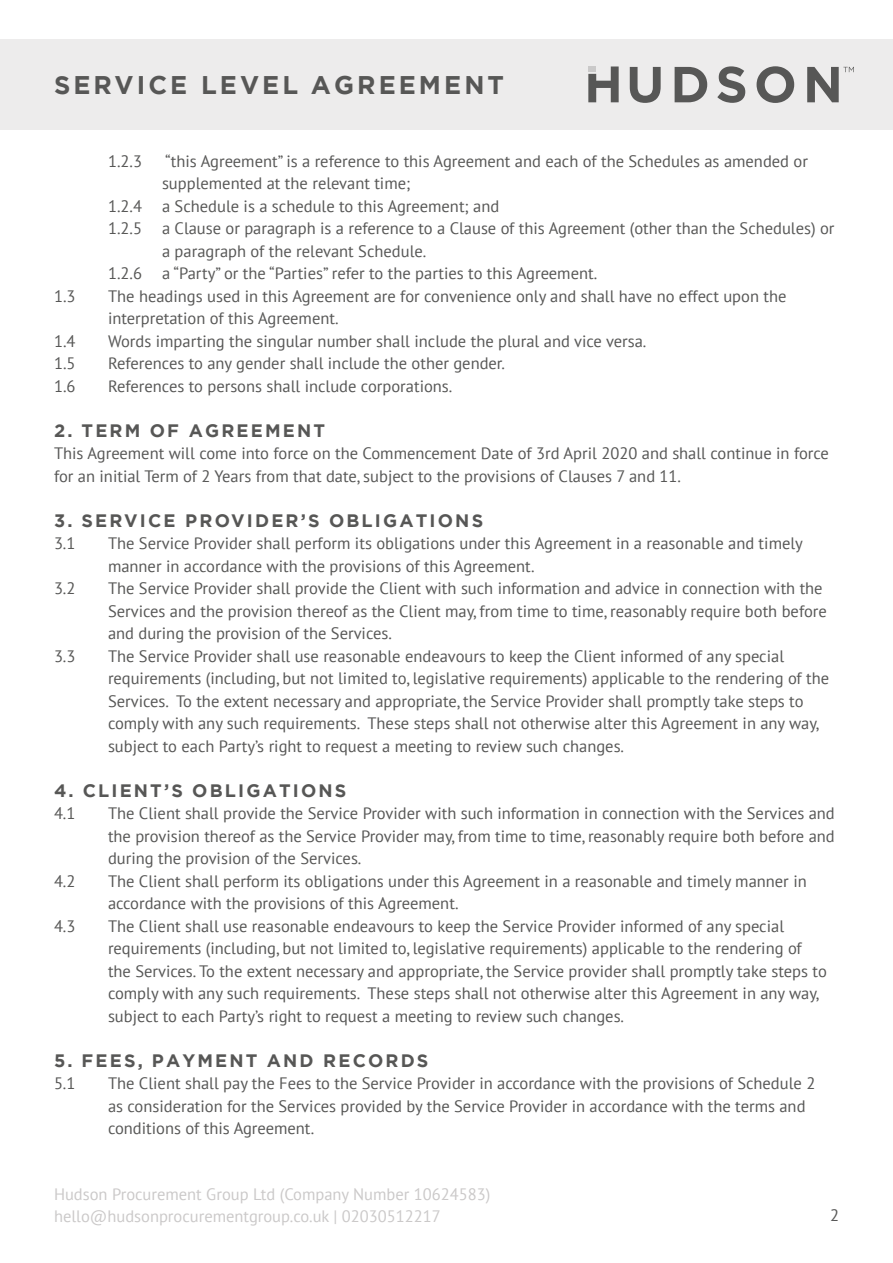
<style>
.page{position:relative;width:893px;height:1263px;background:#fff}
.page>*{position:absolute;margin:0;border:0;box-sizing:border-box;transform-origin:0 0}
.t1{font:700 25.5px "Gotham";letter-spacing:.12em;color:#575756}
.t2{font:700 18px "Gotham";letter-spacing:.12em;color:#575756}
.t3{font:16.5px/22.5px "PT Sans";color:#575756}
.t4{font:16.5px/22.5px "PT Sans";color:#cbc9c9}
</style>
<div class="page">
<div style="left:0;top:39px;width:893px;height:90px;background:#edecec"></div>
<svg style="left:630px;top:67px;width:31px;height:36px"></svg>
<svg style="left:675px;top:67px;width:32px;height:35px"></svg>
<svg style="left:717px;top:66px;width:28px;height:37px"></svg>
<svg style="left:757px;top:66px;width:37px;height:37px"></svg>
<svg style="left:588px;top:66px;width:31px;height:36px"></svg>
<svg style="left:807px;top:67px;width:47px;height:35px"></svg>
<h1 class="t1" style="left:54px;top:68px;width:452px">SERVICE LEVEL AGREEMENT</h1>
<p class="t3" style="left:108px;top:149px;width:36px">1.2.3</p>
<p class="t3" style="left:165px;top:149px;width:644px">“this Agreement” is a reference to this Agreement and each of the Schedules as amended or</p>
<p class="t3" style="left:162px;top:172px;width:250px">supplemented at the relevant time;</p>
<p class="t3" style="left:108px;top:194px;width:393px">1.2.4 a Schedule is a schedule to this Agreement; and</p>
<p class="t3" style="left:108px;top:217px;width:728px">1.2.5 a Clause or paragraph is a reference to a Clause of this Agreement (other than the Schedules) or</p>
<p class="t3" style="left:162px;top:239px;width:266px">a paragraph of the relevant Schedule.</p>
<p class="t3" style="left:108px;top:262px;width:491px">1.2.6 a “Party” or the “Parties” refer to the parties to this Agreement.</p>
<p class="t3" style="left:54px;top:284px;width:23px">1.3</p>
<p class="t3" style="left:108px;top:284px;width:680px">The headings used in this Agreement are for convenience only and shall have no effect upon the interpretation of this Agreement.</p>
<p class="t3" style="left:54px;top:329px;width:23px">1.4</p>
<p class="t3" style="left:108px;top:329px;width:540px">Words imparting the singular number shall include the plural and vice versa.</p>
<p class="t3" style="left:54px;top:352px;width:23px">1.5</p>
<p class="t3" style="left:108px;top:352px;width:399px">References to any gender shall include the other gender.</p>
<p class="t3" style="left:54px;top:374px;width:23px">1.6</p>
<p class="t3" style="left:108px;top:374px;width:346px">References to persons shall include corporations.</p>
<p class="t2" style="left:54px;top:418px;width:273px">2. TERM OF AGREEMENT</p>
<p class="t3" style="left:54px;top:442px;width:776px">This Agreement will come into force on the Commencement Date of 3rd April 2020 and shall continue in force for an initial Term of 2 Years from that date, subject to the provisions of Clauses 7 and 11.</p>
<p class="t2" style="left:54px;top:508px;width:431px">3. SERVICE PROVIDER’S OBLIGATIONS</p>
<p class="t3" style="left:54px;top:532px;width:23px">3.1</p>
<p class="t3" style="left:108px;top:532px;width:696px">The Service Provider shall perform its obligations under this Agreement in a reasonable and timely manner in accordance with the provisions of this Agreement.</p>
<p class="t3" style="left:54px;top:577px;width:23px">3.2</p>
<p class="t3" style="left:108px;top:577px;width:720px">The Service Provider shall provide the Client with such information and advice in connection with the<br>Services and the provision thereof as the Client may, from time to time, reasonably require both before and during the provision of the Services.</p>
<p class="t3" style="left:54px;top:644px;width:23px">3.3</p>
<p class="t3" style="left:108px;top:644px;width:723px">The Service Provider shall use reasonable endeavours to keep the Client informed of any special requirements (including, but not limited to, legislative requirements) applicable to the rendering of the Services. To the extent necessary and appropriate, the Service Provider shall promptly take steps to comply with any such requirements. These steps shall not otherwise alter this Agreement in any way, subject to each Party’s right to request a meeting to review such changes.</p>
<p class="t2" style="left:54px;top:778px;width:294px">4. CLIENT’S OBLIGATIONS</p>
<p class="t3" style="left:54px;top:802px;width:23px">4.1</p>
<p class="t3" style="left:108px;top:802px;width:728px;text-align:justify">The Client shall provide the Service Provider with such information in connection with the Services and the provision thereof as the Service Provider may, from time to time, reasonably require both before and during the provision of the Services.</p>
<p class="t3" style="left:54px;top:869px;width:23px">4.2</p>
<p class="t3" style="left:108px;top:869px;width:700px">The Client shall perform its obligations under this Agreement in a reasonable and timely manner in accordance with the provisions of this Agreement.</p>
<p class="t3" style="left:54px;top:914px;width:23px">4.3</p>
<p class="t3" style="left:108px;top:914px;width:720px">The Client shall use reasonable endeavours to keep the Service Provider informed of any special requirements (including, but not limited to, legislative requirements) applicable to the rendering of the Services. To the extent necessary and appropriate, the Service provider shall promptly take steps to comply with any such requirements. These steps shall not otherwise alter this Agreement in any way, subject to each Party’s right to request a meeting to review such changes.</p>
<p class="t2" style="left:54px;top:1048px;width:376px">5. FEES, PAYMENT AND RECORDS</p>
<p class="t3" style="left:54px;top:1072px;width:23px">5.1</p>
<p class="t3" style="left:108px;top:1072px;width:709px">The Client shall pay the Fees to the Service Provider in accordance with the provisions of Schedule 2 as consideration for the Services provided by the Service Provider in accordance with the terms and conditions of this Agreement.</p>
<p class="t4" style="left:54px;top:1182px;width:438px">Hudson Procurement Group Ltd (Company Number 10624583) hello@hudsonprocurementgroup.co.uk | 02030512217</p>
<p class="t3" style="left:830px;top:1204px;width:10px">2</p>
</div>
